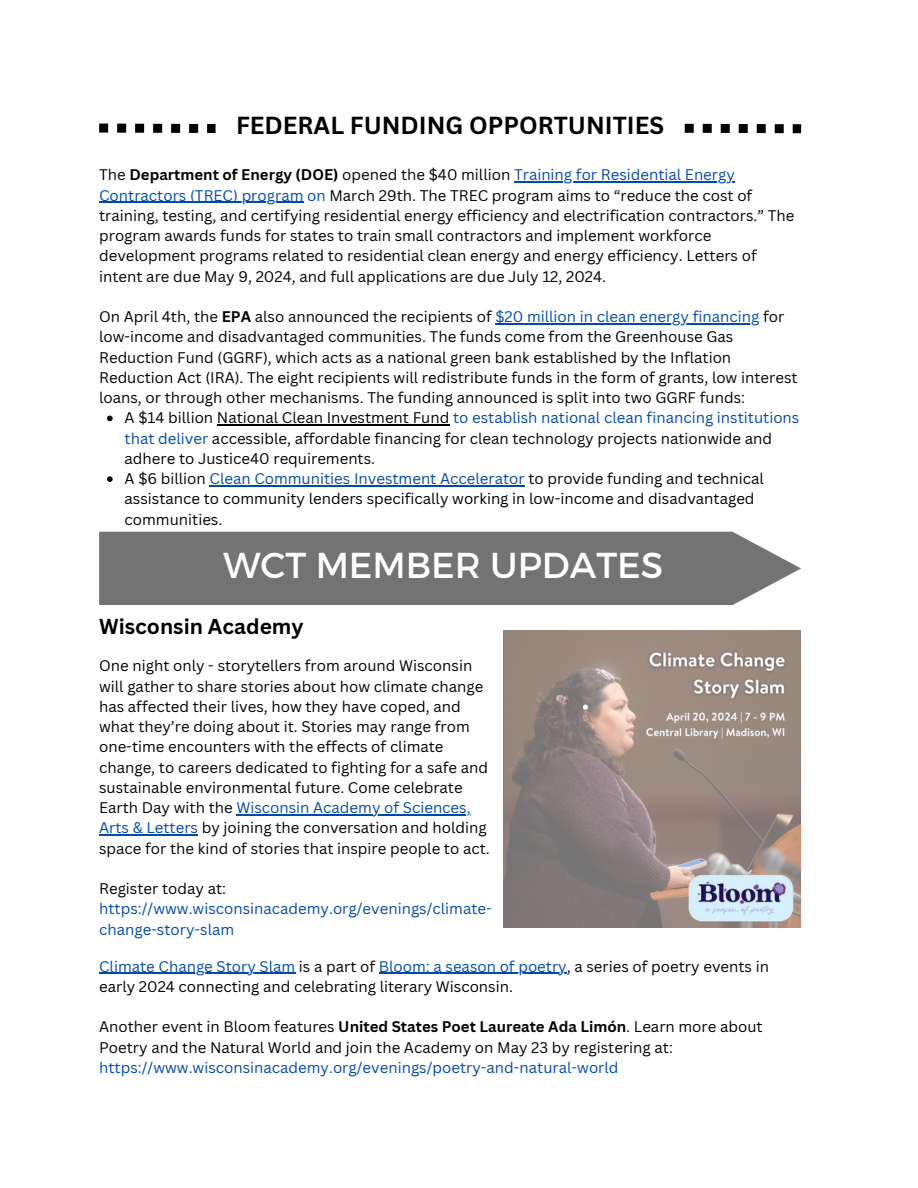
<style>
.page{position:relative;width:918px;height:1188px;background:#fff}
.page>*{position:absolute;margin:0;border:0;box-sizing:border-box;transform-origin:0 0}
.t1{font:36px "Montserrat";color:#feffff}
.t2{font:700 24px "Canva Sans";color:#000}
.t3{font:700 21px "Canva Sans";color:#000}
.t4{font:15px/20.2px "Canva Sans";color:#000}
.t5{font:15px/20.2px "Canva Sans";color:#004aad}
.s1{font-weight:700}
.s2{color:#004aad}
</style>
<div class="page">
<div style="left:99px;top:532px;width:702px;height:73px;background:#737373"></div>
<img style="left:504px;top:630px;width:297px;height:297px">
<hr style="left:236px;top:814px;width:235px;height:1px;background:#004aad">
<hr style="left:99px;top:835px;width:99px;height:1px;background:#004aad">
<hr style="left:99px;top:973px;width:196px;height:1px;background:#004aad">
<hr style="left:379px;top:973px;width:188px;height:1px;background:#004aad">
<hr style="left:514px;top:182px;width:221px;height:1px;background:#004aad">
<hr style="left:99px;top:202px;width:204px;height:1px;background:#004aad">
<hr style="left:495px;top:323px;width:264px;height:1px;background:#004aad">
<svg style="left:107px;top:416px;width:6px;height:5px"></svg>
<hr style="left:217px;top:425px;width:232px;height:1px;background:#000">
<svg style="left:107px;top:476px;width:6px;height:6px"></svg>
<hr style="left:210px;top:485px;width:315px;height:1px;background:#004aad">
<svg style="left:99px;top:124px;width:117px;height:9px"></svg>
<svg style="left:685px;top:124px;width:116px;height:9px"></svg>
<h2 class="t2" style="left:236px;top:109px;width:430px">FEDERAL FUNDING OPPORTUNITIES</h2>
<p class="t4" style="left:99px;top:165px;width:697px">The <span class="s1">Department of Energy (DOE)</span> opened the $40 million <span class="s2">Training for Residential Energy Contractors (TREC) program on</span> March 29th. The TREC program aims to “reduce the cost of training, testing, and certifying residential energy efficiency and electrification contractors.” The program awards funds for states to train small contractors and implement workforce development programs related to residential clean energy and energy efficiency. Letters of intent are due May 9, 2024, and full applications are due July 12, 2024.</p>
<p class="t4" style="left:99px;top:306px;width:700px">On April 4th, the <span class="s1">EPA</span> also announced the recipients of <span class="s2">$20 million in clean energy financing</span> for low-income and disadvantaged communities. The funds come from the Greenhouse Gas Reduction Fund (GGRF), which acts as a national green bank established by the Inflation Reduction Act (IRA). The eight recipients will redistribute funds in the form of grants, low interest loans, or through other mechanisms. The funding announced is split into two GGRF funds:</p>
<p class="t4" style="left:125px;top:408px;width:676px">A $14 billion National Clean Investment Fund <span class="s2">to establish national clean financing institutions that deliver</span> accessible, affordable financing for clean technology projects nationwide and adhere to Justice40 requirements.<br>A $6 billion <span class="s2">Clean Communities Investment Accelerator</span> to provide funding and technical assistance to community lenders specifically working in low-income and disadvantaged communities.</p>
<h1 class="t1" style="left:223px;top:542px;width:442px">WCT MEMBER UPDATES</h1>
<h3 class="t3" style="left:99px;top:611px;width:206px">Wisconsin Academy</h3>
<p class="t4" style="left:99px;top:655px;width:392px">One night only - storytellers from around Wisconsin will gather to share stories about how climate change has affected their lives, how they have coped, and what they’re doing about it. Stories may range from one-time encounters with the effects of climate change, to careers dedicated to fighting for a safe and sustainable environmental future. Come celebrate Earth Day with the <span class="s2">Wisconsin Academy of Sciences, Arts &amp; Letters</span> by joining the conversation and holding space for the kind of stories that inspire people to act.</p>
<p class="t4" style="left:99px;top:878px;width:128px">Register today at:</p>
<p class="t5" style="left:99px;top:898px;width:394px">https://www.wisconsinacademy.org/evenings/climate&shy;change-story-slam</p>
<p class="t4" style="left:99px;top:956px;width:671px"><span class="s2">Climate Change Story Slam</span> is a part of <span class="s2">Bloom: a season of poetry</span>, a series of poetry events in early 2024 connecting and celebrating literary Wisconsin.</p>
<p class="t4" style="left:99px;top:1017px;width:665px">Another event in Bloom features <span class="s1">United States Poet Laureate Ada Limón</span>. Learn more about<br>Poetry and the Natural World and join the Academy on May 23 by registering at:</p>
<p class="t5" style="left:99px;top:1057px;width:521px">https://www.wisconsinacademy.org/evenings/poetry-and-natural-world</p>
</div>
